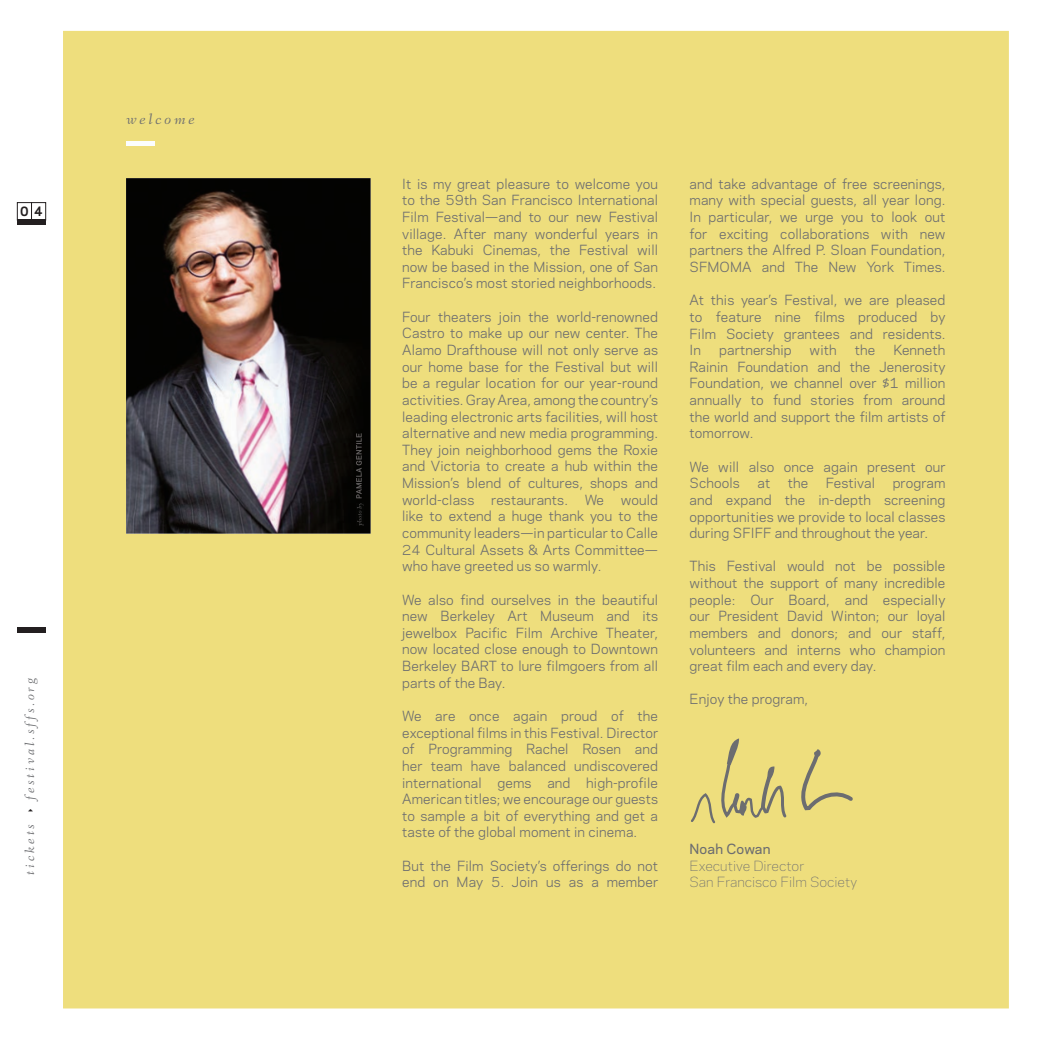
<style>
.page{position:relative;width:1040px;height:1040px;background:#fff}
.page>*{position:absolute;margin:0;border:0;box-sizing:border-box;transform-origin:0 0}
.t1{font:italic 15.75px "Fanwood";letter-spacing:.175em;color:#6c6d70}
.t2{font:italic 14px "Fanwood";letter-spacing:.2em;color:#6c6d70}
.t3{font:13.12px/16.6px "Galaxie Polaris";letter-spacing:.01em;color:#6c6d70;text-align:justify}
.t4{font:300 13.12px/16.6px "Galaxie Polaris";color:#6c6d70}
.t5{font:500 13.12px "Galaxie Polaris";letter-spacing:.015em;color:#6c6d70}
.t6{font:700 12.25px "Galaxie Polaris";color:#231f20}
</style>
<div class="page">
<div style="left:17px;top:202px;width:15px;height:18px;border:1px solid #231f20"></div>
<div style="left:31px;top:202px;width:15px;height:18px;border:1px solid #231f20"></div>
<div style="left:17px;top:220px;width:29px;height:5px;background:#231f20"></div>
<div style="left:17px;top:628px;width:29px;height:5px;background:#231f20"></div>
<div style="left:63px;top:31px;width:945px;height:977px;background:#eede7d"></div>
<img style="left:126px;top:178px;width:244px;height:355px">
<img style="left:357px;top:502px;width:7px;height:23px">
<img style="left:356px;top:498px;width:6px;height:4px">
<img style="left:356px;top:433px;width:6px;height:65px">
<hr style="left:126px;top:141px;width:29px;height:4px;background:#fbfdfe">
<svg style="left:688px;top:738px;width:101px;height:87px;background:#ddcf7b"></svg>
<svg style="left:797px;top:749px;width:59px;height:63px;background:#ddd07b"></svg>
<p class="t6" style="left:20px;top:202px;width:24px">0 4</p>
<p class="t1" style="left:126px;top:109px;width:70px">welcome</p>
<p class="t2" style="left:21px;top:799px;width:123px;rotate:-90deg">festival.sffs.org</p>
<p class="t2" style="left:21px;top:874px;width:52px;rotate:-90deg">tickets</p>
<p class="t3" style="left:402px;top:174px;width:257px">It is my great pleasure to welcome you to the 59th San Francisco International Film Festival—and to our new Festival village. After many wonderful years in the Kabuki Cinemas, the Festival will now be based in the Mission, one of San Francisco’s most storied neighborhoods.</p>
<p class="t3" style="left:402px;top:308px;width:257px">Four theaters join the world-renowned Castro to make up our new center. The Alamo Drafthouse will not only serve as our home base for the Festival but will be a regular location for our year-round activities. Gray Area, among the country’s leading electronic arts facilities, will host alternative and new media programming.<br>They join neighborhood gems the Roxie and Victoria to create a hub within the Mission’s blend of cultures, shops and world-class</p>
<p class="t3" style="left:402px;top:490px;width:257px;text-indent:219px">would like to extend a huge thank you to the community leaders—in particular to Calle 24 Cultural Assets &amp; Arts Committee— who have greeted us so warmly.</p>
<p class="t3" style="left:402px;top:590px;width:257px">We also find ourselves in the beautiful new Berkeley Art Museum and its jewelbox Pacific Film Archive Theater, now located close enough to Downtown Berkeley BART to lure filmgoers from all parts of the Bay.</p>
<p class="t3" style="left:402px;top:707px;width:258px">We are once again proud of the exceptional films in this Festival. Director of Programming Rachel Rosen and her team have balanced undiscovered international gems and high-profile American titles; we encourage our guests to sample a bit of everything and get a taste of the global moment in cinema.</p>
<p class="t3" style="left:402px;top:856px;width:257px">But the Film Society’s offerings do not end on May 5. Join us as a member</p>
<p class="t3" style="left:491px;top:490px;width:78px">restaurants.</p>
<p class="t3" style="left:584px;top:490px;width:21px">We</p>
<p class="t3" style="left:689px;top:175px;width:257px">and take advantage of free screenings, many with special guests, all year long.<br>In particular, we urge you to look out for exciting collaborations with new partners the Alfred P. Sloan Foundation, SFMOMA and The New York Times.</p>
<p class="t3" style="left:689px;top:291px;width:257px">At this year’s Festival, we are pleased to feature nine films produced by Film Society grantees and residents.<br>In</p>
<p class="t3" style="left:689px;top:341px;width:257px;text-indent:204px">Kenneth Rainin Foundation and the Jenerosity Foundation, we channel over $1 million annually to fund stories from around the world and support the film artists of tomorrow.</p>
<p class="t3" style="left:689px;top:457px;width:257px">We will also once again present our<br>Schools</p>
<p class="t3" style="left:719px;top:341px;width:74px">partnership</p>
<p class="t3" style="left:809px;top:341px;width:29px">with</p>
<p class="t3" style="left:854px;top:341px;width:22px">the</p>
<p class="t3" style="left:757px;top:474px;width:14px">at</p>
<p class="t3" style="left:787px;top:474px;width:22px">the</p>
<p class="t3" style="left:825px;top:474px;width:51px">Festival</p>
<p class="t3" style="left:689px;top:474px;width:257px;text-indent:203px">program and expand the in-depth screening opportunities we provide to local classes during SFIFF and throughout the year.</p>
<p class="t3" style="left:689px;top:557px;width:257px">This Festival would not be possible without the support of many incredible people: Our Board, and especially our President David Winton; our loyal members and donors; and our staff, volunteers and interns who champion great film each and every day.</p>
<p class="t3" style="left:689px;top:690px;width:120px">Enjoy the program,</p>
<p class="t5" style="left:689px;top:839px;width:82px">Noah Cowan</p>
<p class="t4" style="left:689px;top:856px;width:169px">Executive Director<br>San Francisco Film Society</p>
</div>
